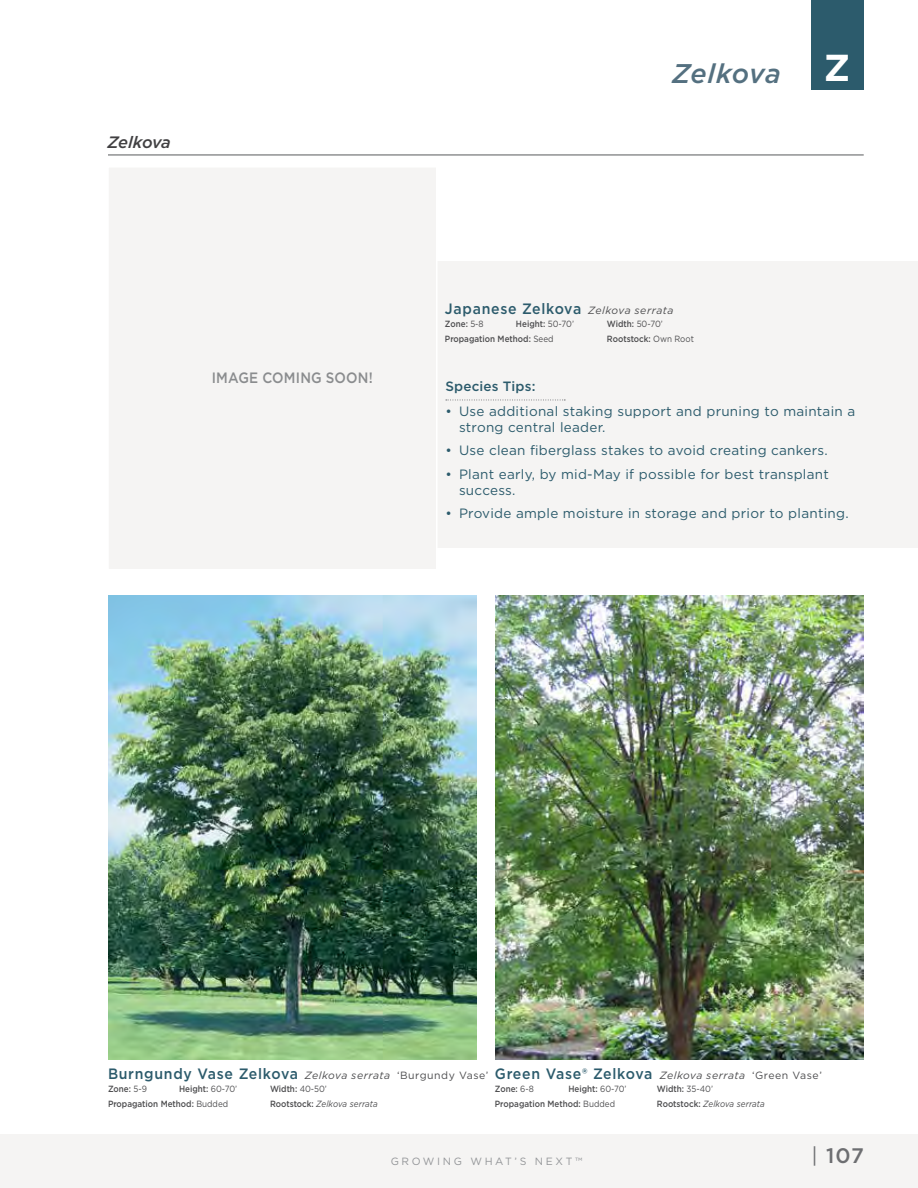
<style>
.page{position:relative;width:918px;height:1188px;background:#fff}
.page>*{position:absolute;margin:0;border:0;box-sizing:border-box;transform-origin:0 0}
.t1{font:italic 500 27px "Gotham";letter-spacing:.005em;color:#547080}
.t2{font:500 21px "Gotham";color:#6d6e71}
.t3{font:italic 500 16.5px "Gotham";letter-spacing:-.025em;color:#414042}
.t4{font:500 15px "Gotham";letter-spacing:.05em;color:#2c5b6c;scale:.94 1}
.t5{font:500 15px "Gotham";letter-spacing:.015em;color:#8a8c8e;scale:.9 1}
.t6{font:13.5px/16.5px "Gotham";letter-spacing:.02em;color:#2c5b6c}
.t7{font:500 13.5px "Gotham";letter-spacing:.01em;color:#2c5b6c}
.t8{font:10.5px "Gotham";letter-spacing:.25em;color:#939598}
.t9{font:500 9px "Gotham";color:#4d4d4f;scale:.9 1}
.t10{font:italic 9px "Gotham";letter-spacing:.005em;color:#4d4d4f;scale:.9 1}
.s1{font-weight:700;font-style:normal;font-size:37.5px;color:#fff}
.s2{font-weight:400;font-style:italic;font-size:10.5px;color:#4d4d4f}
.s3{font-weight:400}
.s4{font-weight:400;font-size:10.5px;color:#4d4d4f}
.s5{font-weight:500;font-style:normal}
</style>
<div class="page">
<div style="left:811px;top:0;width:53px;height:90px;background:#2c5b6c"></div>
<div style="left:0;top:1134px;width:918px;height:54px;background:#f5f4f3"></div>
<div style="left:386px;top:261px;width:532px;height:287px;background:#f5f4f3"></div>
<img style="left:495px;top:595px;width:369px;height:465px">
<hr style="left:108px;top:155px;width:756px;height:1px;background:#58595b">
<svg style="left:446px;top:400px;width:119px;height:1px"></svg>
<div style="left:108px;top:167px;width:329px;height:403px;background:#f5f4f3"></div>
<div style="left:107px;top:166px;width:331px;height:405px;border:2px solid #fff"></div>
<img style="left:108px;top:595px;width:369px;height:465px">
<p class="t3" style="left:107px;top:132px;width:65px">Zelkova</p>
<p class="t5" style="left:212px;top:368px;width:180px">IMAGE COMING SOON!</p>
<h1 class="t1" style="left:672px;top:55px;width:180px">Zelkova <span class="s1">Z</span></h1>
<p class="t4" style="left:445px;top:299px;width:245px">Japanese Zelkova <span class="s2">Zelkova serrata</span></p>
<p class="t9" style="left:445px;top:318px;width:45px">Zone: <span class="s3">5-8</span></p>
<p class="t9" style="left:516px;top:318px;width:66px">Height: <span class="s3">50-70’</span></p>
<p class="t9" style="left:607px;top:318px;width:64px">Width: <span class="s3">50-70’</span></p>
<p class="t9" style="left:445px;top:333px;width:122px">Propagation Method: <span class="s3">Seed</span></p>
<p class="t9" style="left:607px;top:333px;width:98px">Rootstock: <span class="s3">Own Root</span></p>
<p class="t7" style="left:446px;top:378px;width:91px">Species Tips:</p>
<p class="t6" style="left:459px;top:402px;width:398px;text-indent:-14px">• Use additional staking support and pruning to maintain a strong central leader.</p>
<p class="t6" style="left:446px;top:442px;width:384px">• Use clean fiberglass stakes to avoid creating cankers.</p>
<p class="t6" style="left:459px;top:465px;width:371px;text-indent:-14px">• Plant early, by mid-May if possible for best transplant success.</p>
<p class="t6" style="left:446px;top:505px;width:405px">• Provide ample moisture in storage and prior to planting.</p>
<p class="t4" style="left:108px;top:1064px;width:761px">Burngundy Vase Zelkova <span class="s2">Zelkova serrata</span> <span class="s4">‘Burgundy Vase’</span> Green Vase® Zelkova <span class="s2">Zelkova serrata</span> <span class="s4">‘Green Vase’</span></p>
<p class="t9" style="left:108px;top:1083px;width:45px">Zone: <span class="s3">5-9</span></p>
<p class="t9" style="left:179px;top:1083px;width:66px">Height: <span class="s3">60-70’</span></p>
<p class="t9" style="left:270px;top:1083px;width:65px">Width: <span class="s3">40-50’</span></p>
<p class="t9" style="left:108px;top:1098px;width:135px">Propagation Method: <span class="s3">Budded</span></p>
<p class="t10" style="left:270px;top:1098px;width:121px"><span class="s5">Rootstock:</span> Zelkova serrata</p>
<p class="t9" style="left:495px;top:1083px;width:45px">Zone: <span class="s3">6-8</span></p>
<p class="t9" style="left:568px;top:1083px;width:66px">Height: <span class="s3">60-70’</span></p>
<p class="t9" style="left:657px;top:1083px;width:64px">Width: <span class="s3">35-40’</span></p>
<p class="t9" style="left:495px;top:1098px;width:135px">Propagation Method: <span class="s3">Budded</span></p>
<p class="t10" style="left:657px;top:1098px;width:121px"><span class="s5">Rootstock:</span> Zelkova serrata</p>
<p class="t8" style="left:391px;top:1155px;width:193px">GROWING WHAT’S NEXT™</p>
<h2 class="t2" style="left:811px;top:1141px;width:54px"><span class="s3">|</span> 107</h2>
</div>
